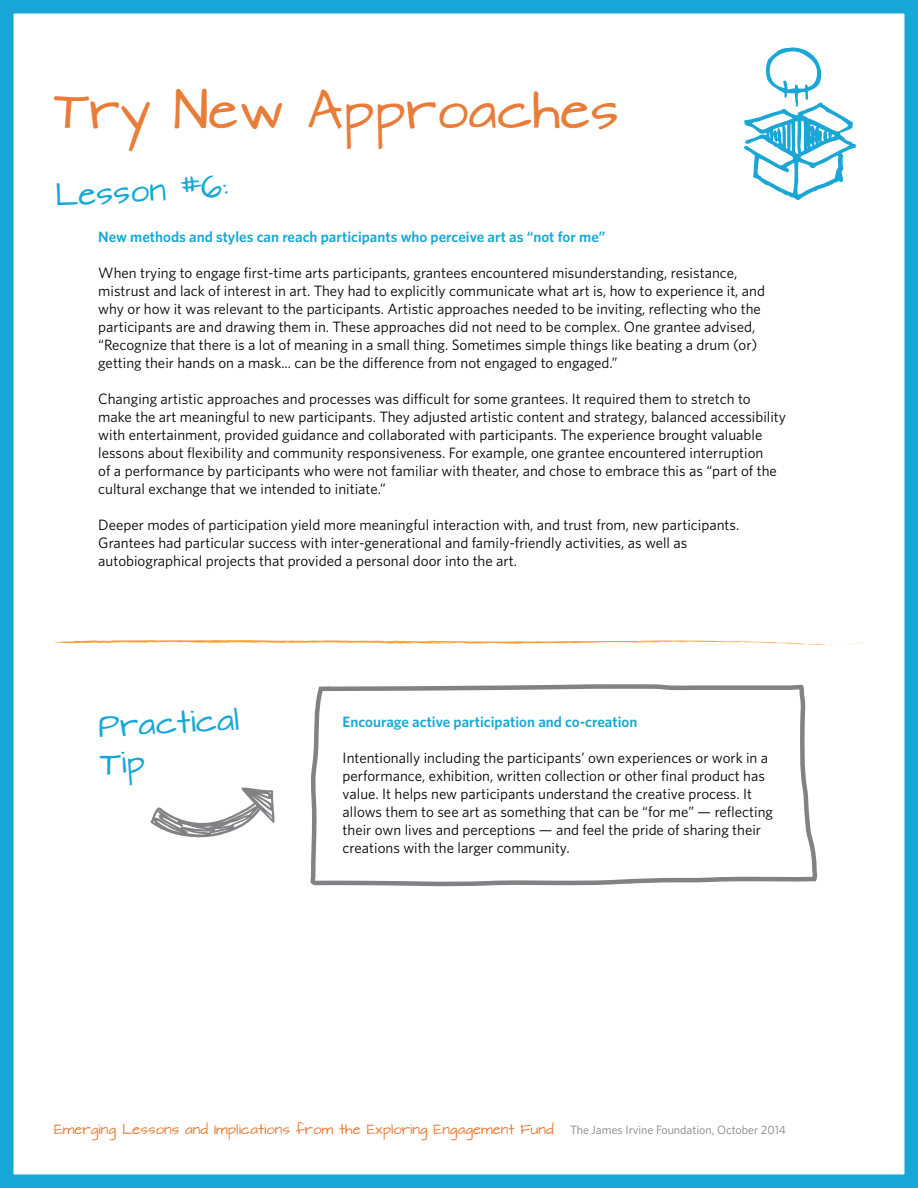
<style>
.page{position:relative;width:918px;height:1188px;background:#fff}
.page>*{position:absolute;margin:0;border:0;box-sizing:border-box;transform-origin:0 0}
.t1{font:45px "Architects Daughter";color:#e87c39}
.t2{font:27px/37.5px "Architects Daughter";color:#17a7d6}
.t3{font:15px/18px "Whitney";color:#000}
.t4{font:600 15px "Whitney";color:#17a7d6}
.t5{font:12px "Architects Daughter";color:#e87c39}
.t6{font:12px "Whitney";color:#808285}
</style>
<div class="page">
<div style="left:0;top:0;width:918px;height:1188px;border:14px solid #17a7d6"></div>
<svg style="left:151px;top:788px;width:124px;height:50px"></svg>
<svg style="left:306px;top:684px;width:513px;height:504px"></svg>
<svg style="left:744px;top:47px;width:112px;height:153px"></svg>
<svg style="left:845px;top:642px;width:18px;height:3px"></svg>
<svg style="left:54px;top:640px;width:773px;height:5px"></svg>
<h1 class="t1" style="left:54px;top:87px;width:567px">Try New Approaches</h1>
<h2 class="t2" style="left:54px;top:178px;width:175px;rotate:-3deg">Lesson #6:</h2>
<p class="t4" style="left:98px;top:227px;width:509px">New methods and styles can reach participants who perceive art as “not for me”</p>
<p class="t3" style="left:98px;top:264px;width:668px">When trying to engage first-time arts participants, grantees encountered misunderstanding, resistance, mistrust and lack of interest in art. They had to explicitly communicate what art is, how to experience it, and why or how it was relevant to the participants. Artistic approaches needed to be inviting, reflecting who the participants are and drawing them in. These approaches did not need to be complex. One grantee advised, “Recognize that there is a lot of meaning in a small thing. Sometimes simple things like beating a drum (or) getting their hands on a mask... can be the difference from not engaged to engaged.”</p>
<p class="t3" style="left:98px;top:390px;width:689px">Changing artistic approaches and processes was difficult for some grantees. It required them to stretch to make the art meaningful to new participants. They adjusted artistic content and strategy, balanced accessibility with entertainment, provided guidance and collaborated with participants. The experience brought valuable lessons about flexibility and community responsiveness. For example, one grantee encountered interruption<br>of a performance by participants who were not familiar with theater, and chose to embrace this as “part of the cultural exchange that we intended to initiate.”</p>
<p class="t3" style="left:98px;top:516px;width:643px">Deeper modes of participation yield more meaningful interaction with, and trust from, new participants.<br>Grantees had particular success with inter-generational and family-friendly activities, as well as autobiographical projects that provided a personal door into the art.</p>
<h2 class="t2" style="left:97px;top:709px;width:143px;rotate:-3deg">Practical<br>Tip</h2>
<p class="t4" style="left:343px;top:712px;width:296px">Encourage active participation and co-creation</p>
<p class="t3" style="left:343px;top:749px;width:432px">Intentionally including the participants’ own experiences or work in a performance, exhibition, written collection or other final product has value. It helps new participants understand the creative process. It allows them to see art as something that can be “for me” — reflecting their own lives and perceptions — and feel the pride of sharing their creations with the larger community.</p>
<p class="t5" style="left:54px;top:1123px;width:501px">Emerging Lessons and Implications from the Exploring Engagement Fund</p>
<p class="t6" style="left:570px;top:1122px;width:218px">The James Irvine Foundation, October 2014</p>
</div>
